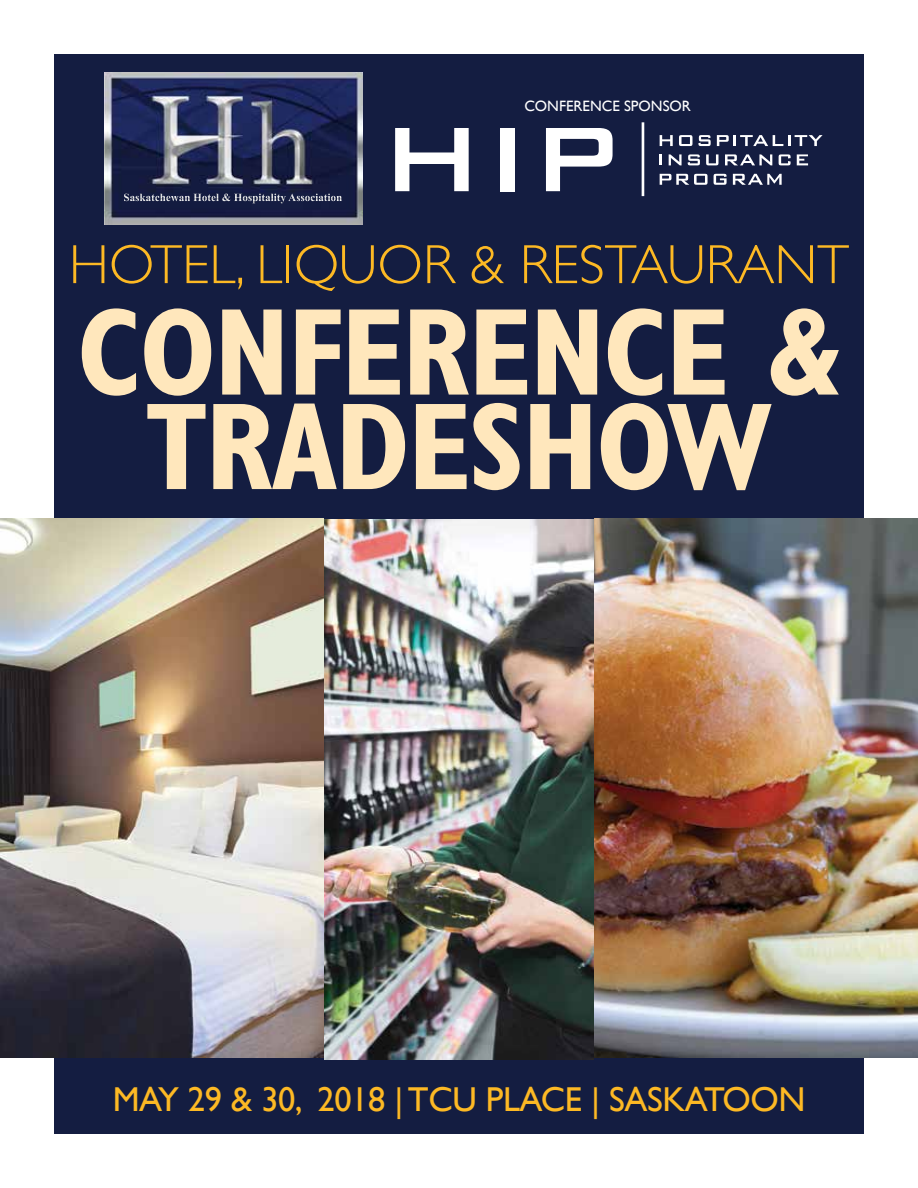
<style>
.page{position:relative;width:918px;height:1188px;background:#fff}
.page>*{position:absolute;margin:0;border:0;box-sizing:border-box;transform-origin:0 0}
.t1{font:700 condensed 124.5px/94.5px "Gill Sans";letter-spacing:-.02em;color:#ffe7bc;text-align:center}
.t2{font:300 55.5px "Gill Sans";color:#fdb924}
.t3{font:34.5px "Gill Sans";letter-spacing:-.01em;color:#fdb924}
.t4{font:15px "Gill Sans";color:#fff}
</style>
<div class="page">
<div style="left:54px;top:54px;width:810px;height:1080px;background:#141d41"></div>
<img style="left:104px;top:72px;width:259px;height:153px">
<img style="left:124px;top:194px;width:168px;height:7px">
<img style="left:316px;top:194px;width:26px;height:7px">
<img style="left:0;top:518px;width:918px;height:541px">
<hr style="left:642px;top:122px;width:2px;height:74px;background:#fff">
<svg style="left:660px;top:135px;width:13px;height:11px"></svg>
<svg style="left:679px;top:135px;width:32px;height:11px"></svg>
<svg style="left:717px;top:135px;width:106px;height:11px"></svg>
<svg style="left:660px;top:154px;width:2px;height:11px"></svg>
<svg style="left:669px;top:154px;width:13px;height:11px"></svg>
<svg style="left:688px;top:154px;width:12px;height:11px"></svg>
<svg style="left:706px;top:154px;width:13px;height:11px"></svg>
<svg style="left:725px;top:154px;width:47px;height:11px"></svg>
<svg style="left:779px;top:154px;width:12px;height:11px"></svg>
<svg style="left:797px;top:154px;width:11px;height:11px"></svg>
<svg style="left:660px;top:174px;width:48px;height:11px"></svg>
<svg style="left:714px;top:174px;width:13px;height:11px"></svg>
<svg style="left:733px;top:174px;width:49px;height:11px"></svg>
<svg style="left:395px;top:128px;width:74px;height:63px"></svg>
<div style="left:500px;top:128px;width:14px;height:63px;background:#fff"></div>
<svg style="left:546px;top:128px;width:67px;height:63px"></svg>
<p class="t4" style="left:524px;top:97px;width:168px">CONFERENCE SPONSOR</p>
<h2 class="t2" style="left:69px;top:233px;width:782px">HOTEL, LIQUOR &amp; RESTAURANT</h2>
<h1 class="t1" style="left:77px;top:305px;width:765px">CONFERENCE &amp;<br>TRADESHOW</h1>
<p class="t3" style="left:113px;top:1079px;width:694px">MAY 29 &amp; 30, 2018 | TCU PLACE | SASKATOON</p>
</div>
